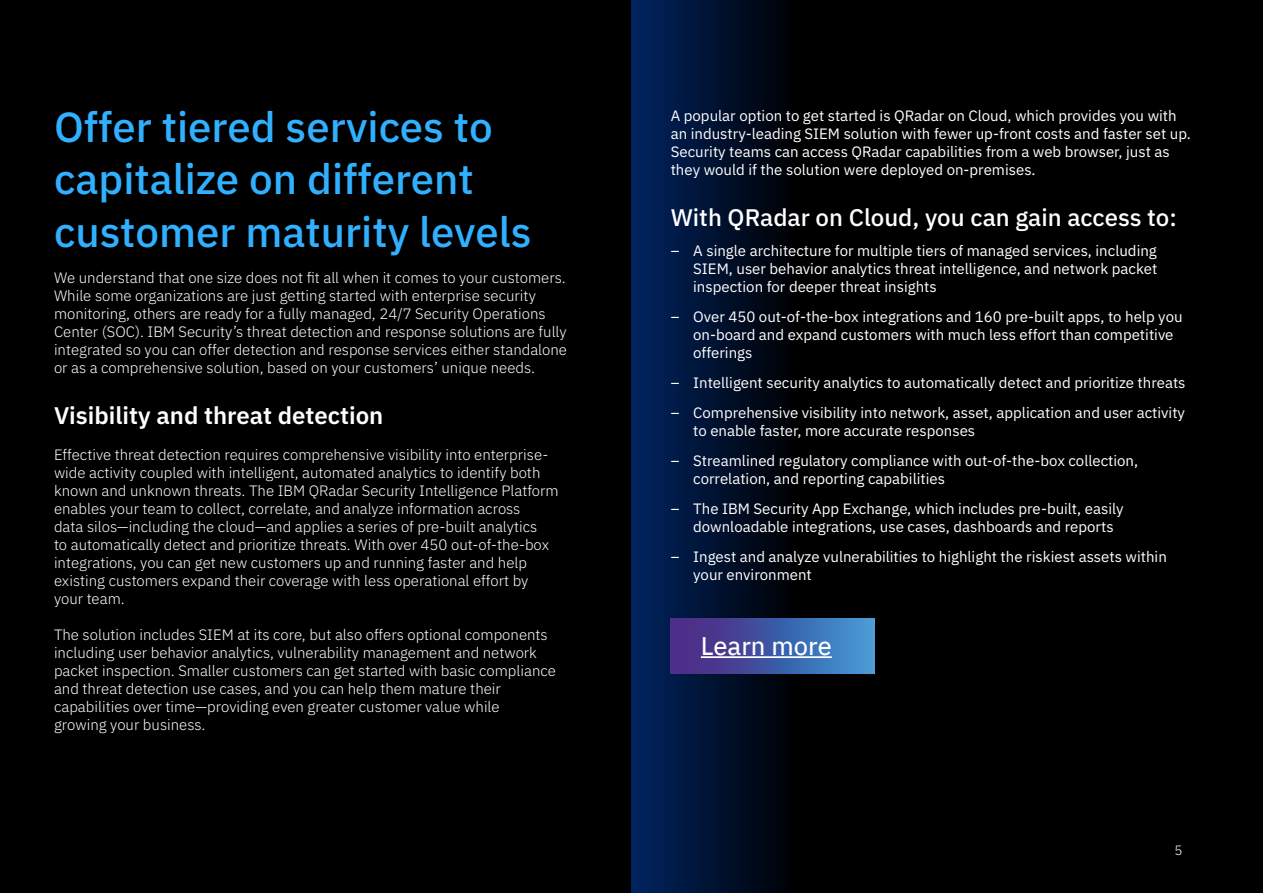
<style>
.page{position:relative;width:1263px;height:893px;background:#fff}
.page>*{position:absolute;margin:0;border:0;box-sizing:border-box;transform-origin:0 0}
.t1{font:500 42px/52.5px "IBM Plex Sans";color:#30b0ff}
.t2{font:25.5px "IBM Plex Sans Text";color:#fff}
.t3{font:500 24px "IBM Plex Sans";color:#fff}
.t4{font:600 24px "IBM Plex Sans";color:#fff}
.t5{font:300 15px/18px "IBM Plex Sans";color:#fff}
.t6{font:15px/18px "IBM Plex Sans";color:#fff}
.t7{font:300 13.5px "IBM Plex Sans";color:#fff}
</style>
<div class="page">
<div style="left:0;top:0;width:631px;height:893px;background:#000"></div>
<svg style="left:631px;top:0;width:632px;height:893px;background:#00040d"></svg>
<div style="left:671px;top:619px;width:204px;height:54px;background:linear-gradient(to right,#48207c,#3e99d3)"></div>
<hr style="left:701px;top:656px;width:131px;height:2px;background:#fff">
<h1 class="t1" style="left:54px;top:97px;width:479px">Offer tiered services to capitalize on different customer maturity levels</h1>
<p class="t5" style="left:54px;top:267px;width:515px">We understand that one size does not fit all when it comes to your customers.<br>While some organizations are just getting started with enterprise security monitoring, others are ready for a fully managed, 24/7 Security Operations Center (SOC). IBM Security’s threat detection and response solutions are fully integrated so you can offer detection and response services either standalone or as a comprehensive solution, based on your customers’ unique needs.</p>
<h3 class="t4" style="left:54px;top:396px;width:331px">Visibility and threat detection</h3>
<p class="t5" style="left:54px;top:444px;width:506px">Effective threat detection requires comprehensive visibility into enterprise&shy;wide activity coupled with intelligent, automated analytics to identify both known and unknown threats. The IBM QRadar Security Intelligence Platform enables your team to collect, correlate, and analyze information across<br>data silos—including the cloud—and applies a series of pre-built analytics<br>to automatically detect and prioritize threats. With over 450 out-of-the-box integrations, you can get new customers up and running faster and help existing customers expand their coverage with less operational effort by your team.</p>
<p class="t5" style="left:54px;top:624px;width:503px">The solution includes SIEM at its core, but also offers optional components including user behavior analytics, vulnerability management and network packet inspection. Smaller customers can get started with basic compliance and threat detection use cases, and you can help them mature their capabilities over time—providing even greater customer value while growing your business.</p>
<p class="t6" style="left:671px;top:105px;width:522px">A popular option to get started is QRadar on Cloud, which provides you with an industry-leading SIEM solution with fewer up-front costs and faster set up.<br>Security teams can access QRadar capabilities from a web browser, just as they would if the solution were deployed on-premises.</p>
<h3 class="t3" style="left:671px;top:198px;width:508px">With QRadar on Cloud, you can gain access to:</h3>
<p class="t6" style="left:693px;top:240px;width:466px;text-align:justify;text-indent:-22px">– A single architecture for multiple tiers of managed services, including SIEM, user behavior analytics threat intelligence, and network packet inspection for deeper threat insights</p>
<p class="t6" style="left:693px;top:306px;width:491px;text-indent:-22px">– Over 450 out-of-the-box integrations and 160 pre-built apps, to help you on-board and expand customers with much less effort than competitive offerings</p>
<p class="t6" style="left:671px;top:372px;width:516px">– Intelligent security analytics to automatically detect and prioritize threats</p>
<p class="t6" style="left:693px;top:402px;width:493px;text-indent:-22px">– Comprehensive visibility into network, asset, application and user activity to enable faster, more accurate responses</p>
<p class="t6" style="left:693px;top:450px;width:446px;text-indent:-22px">– Streamlined regulatory compliance with out-of-the-box collection, correlation, and reporting capabilities</p>
<p class="t6" style="left:693px;top:498px;width:432px;text-indent:-22px">– The IBM Security App Exchange, which includes pre-built, easily downloadable integrations, use cases, dashboards and reports</p>
<p class="t6" style="left:693px;top:546px;width:475px;text-indent:-22px">– Ingest and analyze vulnerabilities to highlight the riskiest assets within your environment</p>
<h2 class="t2" style="left:701px;top:626px;width:132px">Learn more</h2>
<p class="t7" style="left:1175px;top:840px;width:10px">5</p>
</div>
